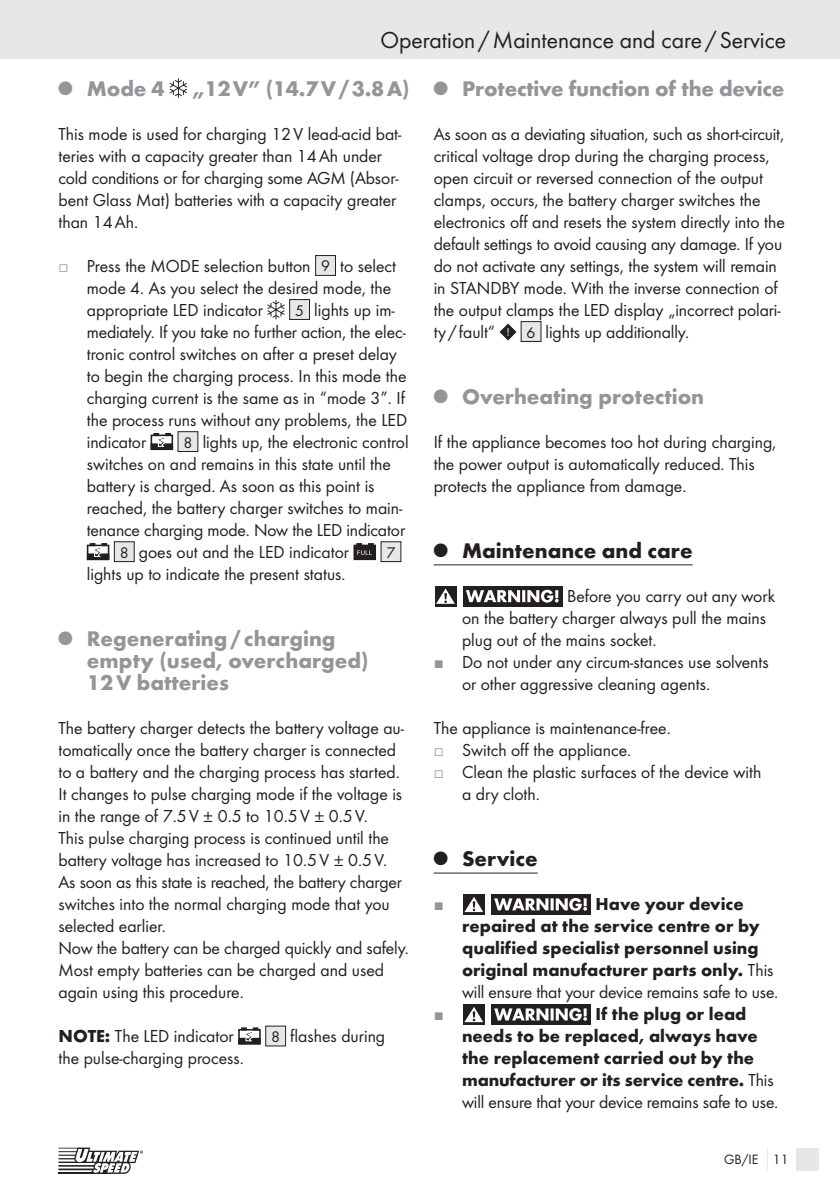
<style>
.page{position:relative;width:840px;height:1193px;background:#fff}
.page>*{position:absolute;margin:0;border:0;box-sizing:border-box;transform-origin:0 0}
.t1{font:24px "Futura Boo";color:#231f20}
.t2{font:700 22px/22px "Futura";color:#939598}
.t3{font:700 22px "Futura";color:#231f20}
.t4{font:18px/22px "Futura Boo";color:#231f20}
.t5{font:700 18px/22px "Futura";color:#231f20}
.t6{font:18px "European Pi Three";color:#939598}
.t7{font:16px "Futura Boo";color:#231f20}
.t8{font:14px "Futura Boo";color:#231f20}
.s1{font-family:"European Pi Three";color:#939598}
.s2{font-size:16px}
.s3{font-family:"Futura";font-weight:700}
.s4{font-family:"Futura Boo";font-weight:400}
</style>
<div class="page">
<hr style="left:0;top:0;width:2px;height:58px;background:#e6e7e9">
<div style="left:2px;top:0;width:837px;height:58px;background:#e6e7e9"></div>
<div style="left:795px;top:1147px;width:23px;height:23px;background:#e6e7e9"></div>
<hr style="left:58px;top:1147px;width:31px;height:1px;background:#231f20">
<hr style="left:58px;top:1150px;width:34px;height:1px;background:#231f20">
<hr style="left:58px;top:1154px;width:38px;height:1px;background:#231f20">
<hr style="left:58px;top:1157px;width:41px;height:2px;background:#231f20">
<hr style="left:58px;top:1161px;width:44px;height:1px;background:#231f20">
<hr style="left:58px;top:1164px;width:47px;height:2px;background:#231f20">
<hr style="left:58px;top:1168px;width:50px;height:1px;background:#231f20">
<hr style="left:58px;top:1171px;width:53px;height:2px;background:#231f20">
<svg style="left:74px;top:1147px;width:69px;height:26px"></svg>
<svg style="left:170px;top:78px;width:17px;height:20px"></svg>
<div style="left:315px;top:255px;width:20px;height:20px;background:#e6e7e9"></div>
<div style="left:315px;top:255px;width:21px;height:21px;border:1px solid #231f20"></div>
<svg style="left:267px;top:300px;width:17px;height:19px"></svg>
<div style="left:289px;top:299px;width:20px;height:20px;background:#e6e7e9"></div>
<div style="left:289px;top:299px;width:21px;height:21px;border:1px solid #231f20"></div>
<div style="left:150px;top:434px;width:23px;height:16px;border:2px solid #231f20"></div>
<div style="left:150px;top:443px;width:23px;height:7px;border:2px solid #231f20"></div>
<svg style="left:153px;top:433px;width:18px;height:14px"></svg>
<div style="left:178px;top:431px;width:20px;height:20px;background:#e6e7e9"></div>
<div style="left:177px;top:431px;width:21px;height:21px;border:1px solid #231f20"></div>
<div style="left:87px;top:544px;width:22px;height:16px;border:2px solid #231f20"></div>
<div style="left:87px;top:553px;width:22px;height:7px;border:2px solid #231f20"></div>
<svg style="left:90px;top:543px;width:17px;height:14px"></svg>
<div style="left:114px;top:541px;width:20px;height:20px;background:#e6e7e9"></div>
<div style="left:114px;top:541px;width:21px;height:21px;border:1px solid #231f20"></div>
<div style="left:354px;top:545px;width:21px;height:14px;background:#231f20"></div>
<div style="left:353px;top:544px;width:23px;height:16px;border:2px solid #231f20"></div>
<svg style="left:356px;top:543px;width:17px;height:12px"></svg>
<div style="left:381px;top:541px;width:19px;height:20px;background:#e6e7e9"></div>
<div style="left:380px;top:541px;width:21px;height:21px;border:1px solid #231f20"></div>
<div style="left:238px;top:1028px;width:22px;height:16px;border:2px solid #231f20"></div>
<div style="left:238px;top:1037px;width:22px;height:7px;border:2px solid #231f20"></div>
<svg style="left:241px;top:1027px;width:17px;height:14px"></svg>
<div style="left:265px;top:1025px;width:20px;height:20px;background:#e6e7e9"></div>
<div style="left:265px;top:1025px;width:21px;height:21px;border:1px solid #231f20"></div>
<hr style="left:433px;top:564px;width:259px;height:1px;background:#231f20">
<hr style="left:433px;top:872px;width:104px;height:1px;background:#231f20">
<svg style="left:499px;top:323px;width:18px;height:18px"></svg>
<div style="left:521px;top:321px;width:19px;height:20px;background:#e6e7e9"></div>
<div style="left:520px;top:321px;width:21px;height:21px;border:1px solid #231f20"></div>
<div style="left:463px;top:585px;width:99px;height:21px;background:#231f20"></div>
<svg style="left:435px;top:586px;width:21px;height:20px"></svg>
<svg style="left:436px;top:588px;width:18px;height:15px"></svg>
<svg style="left:466px;top:589px;width:92px;height:13px"></svg>
<div style="left:491px;top:893px;width:99px;height:21px;background:#231f20"></div>
<svg style="left:463px;top:894px;width:21px;height:20px"></svg>
<svg style="left:464px;top:896px;width:19px;height:15px"></svg>
<svg style="left:494px;top:898px;width:92px;height:12px"></svg>
<div style="left:491px;top:1003px;width:99px;height:21px;background:#231f20"></div>
<svg style="left:463px;top:1004px;width:21px;height:20px"></svg>
<svg style="left:464px;top:1006px;width:19px;height:15px"></svg>
<svg style="left:494px;top:1008px;width:92px;height:12px"></svg>
<h1 class="t1" style="left:380px;top:26px;width:407px">Operation /Maintenance and care /Service</h1>
<p class="t2" style="left:58px;top:77px;width:352px"><sup>Q</sup> Mode 4 „12V” (14.7V/3.8A)</p>
<p class="t4" style="left:58px;top:123px;width:344px">This mode is used for charging 12V lead-acid bat&shy;teries with a capacity greater than 14Ah under cold conditions or for charging some AGM (Absor&shy;bent Glass Mat) batteries with a capacity greater than 14Ah.</p>
<p class="t4" style="left:87px;top:255px;width:311px;text-indent:-28px"><span class="s1">j</span> Press the MODE selection button <span class="s2">9</span> to select mode 4. As you select the desired mode, the appropriate LED indicator</p>
<p class="t4" style="left:87px;top:299px;width:321px;text-indent:208px"><span class="s2">5</span> lights up im&shy;mediately. If you take no further action, the elec&shy;tronic control switches on after a preset delay to begin the charging process. In this mode the charging current is the same as in “mode 3”. If the process runs without any problems, the LED indicator</p>
<p class="t4" style="left:183px;top:431px;width:226px"><span class="s2">8</span> lights up, the electronic control</p>
<p class="t4" style="left:87px;top:453px;width:305px">switches on and remains in this state until the</p>
<p class="t4" style="left:87px;top:475px;width:289px">battery is charged. As soon as this point is</p>
<p class="t4" style="left:87px;top:497px;width:317px">reached, the battery charger switches to main-</p>
<p class="t4" style="left:87px;top:519px;width:320px">tenance charging mode. Now the LED indicator</p>
<p class="t4" style="left:120px;top:541px;width:230px"><span class="s2">8</span> goes out and the LED indicator</p>
<p class="t7" style="left:386px;top:542px;width:10px">7</p>
<p class="t4" style="left:87px;top:563px;width:260px">lights up to indicate the present status.</p>
<p class="t2" style="left:87px;top:627px;width:283px;text-indent:-28px"><sup>Q</sup> Regenerating/ charging empty (used, overcharged)<br>12V batteries</p>
<p class="t4" style="left:58px;top:717px;width:351px">The battery charger detects the battery voltage au&shy;tomatically once the battery charger is connected to a battery and the charging process has started.<br>It changes to pulse charging mode if the voltage is in the range of 7.5V ± 0.5 to 10.5V ± 0.5V.<br>This pulse charging process is continued until the battery voltage has increased to 10.5V ± 0.5V.<br>As soon as this state is reached, the battery charger switches into the normal charging mode that you selected earlier.<br>Now the battery can be charged quickly and safely.<br>Most empty batteries can be charged and used again using this procedure.</p>
<p class="t5" style="left:58px;top:1024px;width:5px">Not</p>
<p class="t4" style="left:96px;top:1025px;width:139px"><span class="s3">e:</span> The LED indicator</p>
<p class="t4" style="left:271px;top:1025px;width:115px"><span class="s2">8</span> flashes during</p>
<p class="t4" style="left:58px;top:1047px;width:187px">the pulse-charging process.</p>
<p class="t2" style="left:433px;top:77px;width:352px"><sup>Q</sup> Protective function of the device</p>
<p class="t4" style="left:433px;top:123px;width:352px">As soon as a deviating situation, such as short-circuit, critical voltage drop during the charging process, open circuit or reversed connection of the output clamps, occurs, the battery charger switches the electronics off and resets the system directly into the default settings to avoid causing any damage. If you do not activate any settings, the system will remain in STANDBY mode. With the inverse connection of the output clamps the LED display „incorrect polari&shy;ty/fault“</p>
<p class="t4" style="left:526px;top:321px;width:164px"><span class="s2">6</span> lights up additionally.</p>
<p class="t2" style="left:433px;top:385px;width:272px"><sup>Q</sup> Overheating protection</p>
<p class="t4" style="left:433px;top:431px;width:344px">If the appliance becomes too hot during charging, the power output is automatically reduced. This protects the appliance from damage.</p>
<p class="t3" style="left:433px;top:537px;width:260px"><sup>Q</sup> Maintenance and care</p>
<p class="t4" style="left:567px;top:585px;width:209px">Before you carry out any work</p>
<p class="t4" style="left:462px;top:607px;width:305px">on the battery charger always pull the mains</p>
<p class="t4" style="left:462px;top:629px;width:196px">plug out of the mains socket.</p>
<p class="t4" style="left:433px;top:651px;width:336px"><span class="s1">J</span> Do not under any circum-stances use solvents</p>
<p class="t4" style="left:462px;top:673px;width:249px">or other aggressive cleaning agents.</p>
<p class="t4" style="left:433px;top:717px;width:238px">The appliance is maintenance-free.</p>
<p class="t4" style="left:433px;top:739px;width:199px"><span class="s1">j</span> Switch off the appliance.</p>
<p class="t4" style="left:433px;top:761px;width:329px"><span class="s1">j</span> Clean the plastic surfaces of the device with</p>
<p class="t4" style="left:462px;top:783px;width:79px">a dry cloth.</p>
<p class="t3" style="left:433px;top:845px;width:105px"><sup>Q</sup> Service</p>
<p class="t6" style="left:433px;top:892px;width:12px">J</p>
<p class="t5" style="left:462px;top:892px;width:313px;text-indent:133px">Have your device repaired at the service centre or by qualified specialist personnel using original manufacturer parts only. <span class="s4">This</span></p>
<p class="t4" style="left:462px;top:981px;width:317px">will ensure that your device remains safe to use.</p>
<p class="t6" style="left:433px;top:1002px;width:12px">J</p>
<p class="t5" style="left:462px;top:1002px;width:313px;text-indent:133px">If the plug or lead needs to be replaced, always have the replacement carried out by the manufacturer or its service centre. <span class="s4">This</span></p>
<p class="t4" style="left:462px;top:1091px;width:317px">will ensure that your device remains safe to use.</p>
<p class="t8" style="left:723px;top:1150px;width:36px">GB/IE</p>
<p class="t8" style="left:772px;top:1150px;width:17px">11</p>
</div>
